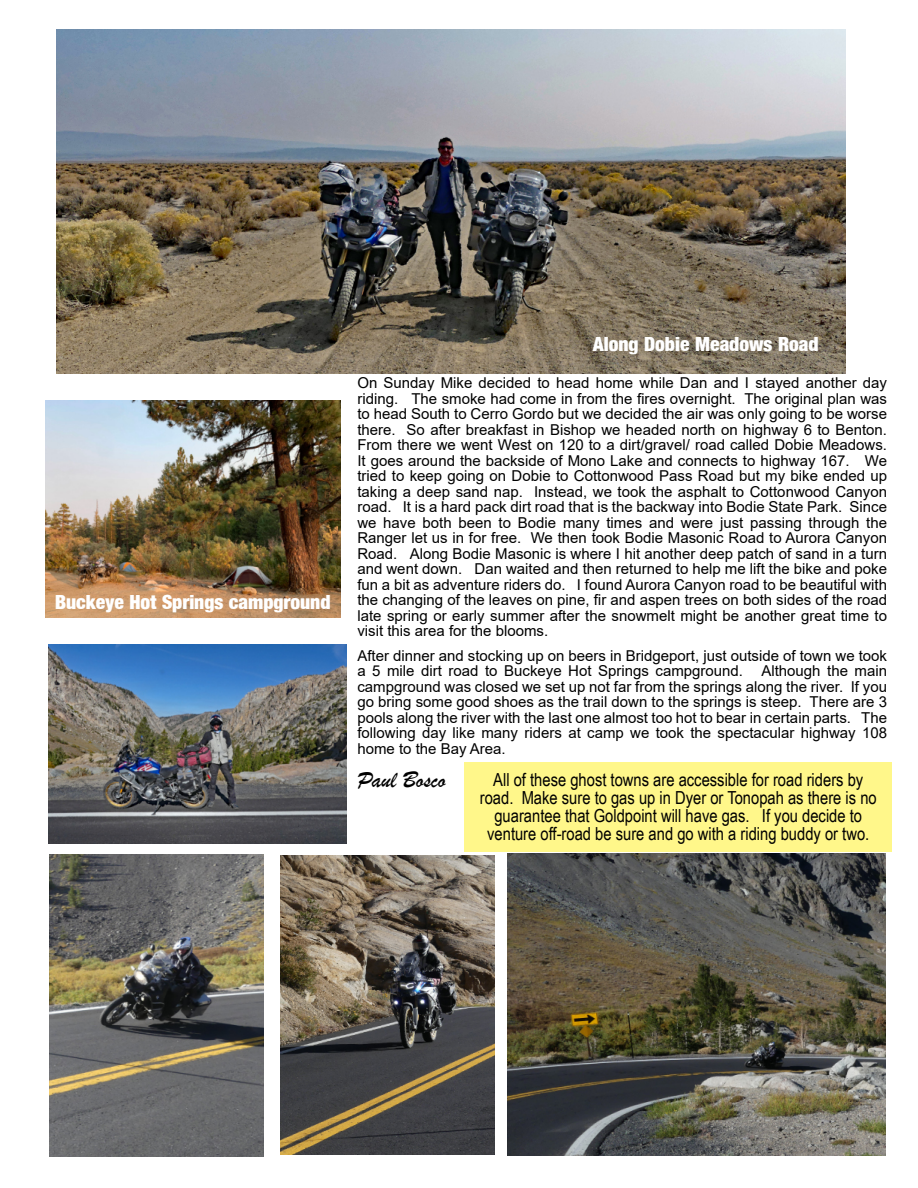
<style>
.page{position:relative;width:918px;height:1188px;background:#fff}
.page>*{position:absolute;margin:0;border:0;box-sizing:border-box;transform-origin:0 0}
.t1{font:24px "Brush Script";color:#000}
.t2{font:19.5px "Basic Sans Heavy SF Bold";color:#fff}
.t3{font:18px/18px "Arial Narrow";color:#000;text-align:center}
.t4{font:15px/15.5px "Arial";color:#000;text-align:justify}
</style>
<div class="page">
<img style="left:57px;top:30px;width:789px;height:344px">
<img style="left:46px;top:400px;width:295px;height:218px">
<img style="left:507px;top:853px;width:379px;height:303px">
<img style="left:49px;top:855px;width:215px;height:302px">
<img style="left:49px;top:645px;width:297px;height:198px">
<img style="left:280px;top:855px;width:214px;height:299px">
<div style="left:465px;top:762px;width:427px;height:90px;background:#fff78a"></div>
<h2 class="t2" style="left:55px;top:594px;width:277px">Buckeye Hot Springs campground</h2>
<h2 class="t2" style="left:593px;top:336px;width:227px">Along Dobie Meadows Road</h2>
<p class="t4" style="left:357px;top:377px;width:531px">On Sunday Mike decided to head home while Dan and I stayed another day riding. The smoke had come in from the fires overnight. The original plan was to head South to Cerro Gordo but we decided the air was only going to be worse there. So after breakfast in Bishop we headed north on highway 6 to Benton.<br>From there we went West on 120 to a dirt/gravel/ road called Dobie Meadows.<br>It goes around the backside of Mono Lake and connects to highway 167. We tried to keep going on Dobie to Cottonwood Pass Road but my bike ended up taking a deep sand nap. Instead, we took the asphalt to Cottonwood Canyon road. It is a hard pack dirt road that is the backway into Bodie State Park. Since we have both been to Bodie many times and were just passing through the Ranger let us in for free. We then took Bodie Masonic Road to Aurora Canyon Road. Along Bodie Masonic is where I hit another deep patch of sand in a turn and went down. Dan waited and then returned to help me lift the bike and poke fun a bit as adventure riders do. I found Aurora Canyon road to be beautiful with the changing of the leaves on pine, fir and aspen trees on both sides of the road late spring or early summer after the snowmelt might be another great time to visit this area for the blooms.</p>
<p class="t4" style="left:357px;top:649px;width:531px">After dinner and stocking up on beers in Bridgeport, just outside of town we took a 5 mile dirt road to Buckeye Hot Springs campground. Although the main campground was closed we set up not far from the springs along the river. If you go bring some good shoes as the trail down to the springs is steep. There are 3 pools along the river with the last one almost too hot to bear in certain parts. The following day like many riders at camp we took the spectacular highway 108 home to the Bay Area.</p>
<h1 class="t1" style="left:357px;top:772px;width:90px">Paul Bosco</h1>
<p class="t3" style="left:480px;top:772px;width:398px">All of these ghost towns are accessible for road riders by road. Make sure to gas up in Dyer or Tonopah as there is no guarantee that Goldpoint will have gas. If you decide to venture off-road be sure and go with a riding buddy or two.</p>
</div>
